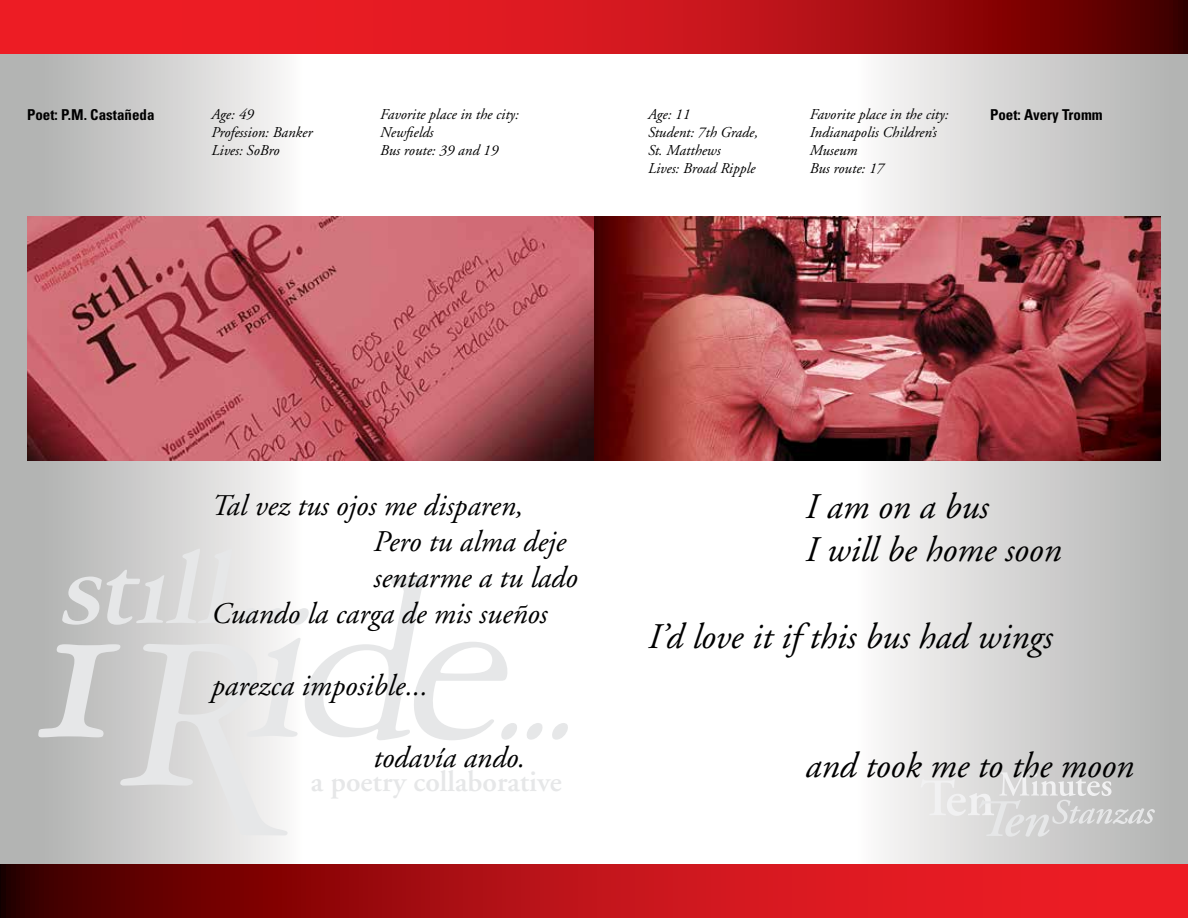
<style>
.page{position:relative;width:1188px;height:918px;background:#fff}
.page>*{position:absolute;margin:0;border:0;box-sizing:border-box;transform-origin:0 0}
.t1{font:italic 36px/43.2px "Adobe Garamond";color:#000}
.t2{font:italic 30px "Adobe Garamond";color:#000}
.t3{font:600 29.55px "Adobe Garamond";color:#e6e7e8}
.t4{font:italic 15px/18px "Adobe Garamond";color:#000}
.t5{font:700 condensed 15px "Univers";color:#000}
</style>
<div class="page">
<div style="left:808px;top:31px;width:380px;height:887px;background:linear-gradient(to right,#fff,#afafae)"></div>
<div style="left:0;top:31px;width:380px;height:887px;background:linear-gradient(to right,#ababaa,#fff)"></div>
<svg style="left:38px;top:549px;width:479px;height:286px"></svg>
<svg style="left:527px;top:723px;width:16px;height:17px"></svg>
<svg style="left:552px;top:723px;width:16px;height:17px"></svg>
<svg style="left:921px;top:772px;width:234px;height:65px;background:#d5d5d5"></svg>
<svg style="left:0;top:0;width:1188px;height:54px;background:#c01319"></svg>
<svg style="left:0;top:864px;width:1188px;height:54px;background:#af1015"></svg>
<img style="left:594px;top:216px;width:567px;height:244px">
<svg style="left:27px;top:216px;width:567px;height:244px;background:#ba5c65"></svg>
<p class="t4" style="left:212px;top:105px;width:103px">Age: 49<br>Profession: Banker<br>Lives: SoBro</p>
<p class="t4" style="left:380px;top:105px;width:140px">Favorite place in the city:<br>Newfields<br>Bus route: 39 and 19</p>
<p class="t4" style="left:648px;top:105px;width:112px">Age: 11<br>Student: 7th Grade,<br>St. Matthews<br>Lives: Broad Ripple</p>
<p class="t4" style="left:810px;top:105px;width:140px">Favorite place in the city:<br>Indianapolis Children’s<br>Museum<br>Bus route: 17</p>
<p class="t5" style="left:27px;top:105px;width:129px">Poet: P.M. Castañeda</p>
<p class="t5" style="left:990px;top:105px;width:114px">Poet: Avery Tromm</p>
<h2 class="t2" style="left:212px;top:489px;width:313px">Tal vez tus ojos me disparen,</h2>
<h2 class="t2" style="left:374px;top:525px;width:194px">Pero tu alma deje</h2>
<h2 class="t2" style="left:374px;top:561px;width:206px">sentarme a tu lado</h2>
<h2 class="t2" style="left:212px;top:597px;width:338px">Cuando la carga de mis sueños</h2>
<h2 class="t2" style="left:212px;top:669px;width:218px">parezca imposible...</h2>
<h2 class="t2" style="left:374px;top:741px;width:153px">todavía ando.</h2>
<h3 class="t3" style="left:311px;top:766px;width:252px">a poetry collaborative</h3>
<h1 class="t1" style="left:806px;top:486px;width:257px">I am on a bus<br>I will be home soon</h1>
<h1 class="t1" style="left:648px;top:616px;width:406px">I’d love it if this bus had wings</h1>
<h1 class="t1" style="left:806px;top:746px;width:330px">and took me to the moon</h1>
</div>
